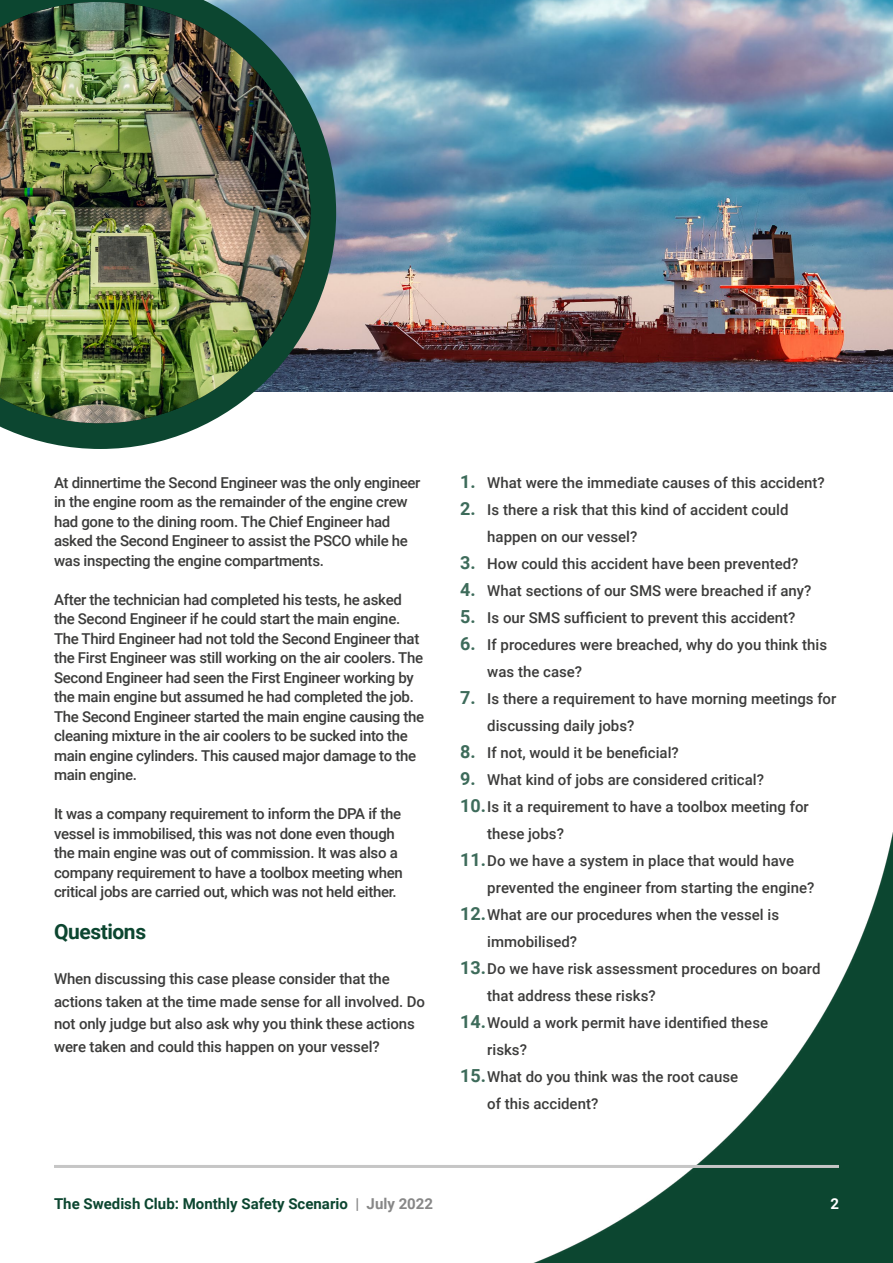
<style>
.page{position:relative;width:893px;height:1263px;background:#fff}
.page>*{position:absolute;margin:0;border:0;box-sizing:border-box;transform-origin:0 0}
.t1{font:700 21px "Roboto";letter-spacing:-.02em;color:#0c4630}
.t2{font:500 15px/19.5px "Roboto";letter-spacing:-.015em;color:#3c3c3b}
.t3{font:700 15px "Roboto";color:#0c4630}
.t4{font:700 15px "Roboto";color:#fff}
.s1{font-weight:700;font-size:18px;color:#3d6b5a}
.s2{color:#878787}
</style>
<div class="page">
<img style="left:336px;top:0;width:557px;height:392px">
<svg style="left:0;top:0;width:336px;height:449px"></svg>
<img style="left:0;top:2px;width:310px;height:421px">
<img style="left:533px;top:832px;width:360px;height:431px">
<hr style="left:54px;top:1165px;width:785px;height:3px;background:#c6c6c6">
<p class="t2" style="left:54px;top:472px;width:368px">At dinnertime the Second Engineer was the only engineer in the engine room as the remainder of the engine crew had gone to the dining room. The Chief Engineer had asked the Second Engineer to assist the PSCO while he was inspecting the engine compartments.</p>
<p class="t2" style="left:54px;top:589px;width:372px">After the technician had completed his tests, he asked the Second Engineer if he could start the main engine.<br>The Third Engineer had not told the Second Engineer that the First Engineer was still working on the air coolers. The Second Engineer had seen the First Engineer working by the main engine but assumed he had completed the job.<br>The Second Engineer started the main engine causing the cleaning mixture in the air coolers to be sucked into the main engine cylinders. This caused major damage to the main engine.</p>
<p class="t2" style="left:54px;top:804px;width:350px">It was a company requirement to inform the DPA if the vessel is immobilised, this was not done even though the main engine was out of commission. It was also a company requirement to have a toolbox meeting when critical jobs are carried out, which was not held either.</p>
<h1 class="t1" style="left:54px;top:917px;width:94px">Questions</h1>
<p class="t2" style="left:54px;top:967px;width:372px;line-height:22.5px">When discussing this case please consider that the actions taken at the time made sense for all involved. Do not only judge but also ask why you think these actions were taken and could this happen on your vessel?</p>
<p class="t2" style="left:460px;top:472px;width:366px"><span class="s1">1.</span> What were the immediate causes of this accident?</p>
<p class="t2" style="left:487px;top:495px;width:303px;line-height:27px;text-indent:-27px"><span class="s1">2.</span> Is there a risk that this kind of accident could happen on our vessel?</p>
<p class="t2" style="left:460px;top:553px;width:340px"><span class="s1">3.</span> How could this accident have been prevented?</p>
<p class="t2" style="left:460px;top:580px;width:353px"><span class="s1">4.</span> What sections of our SMS were breached if any?</p>
<p class="t2" style="left:460px;top:607px;width:337px"><span class="s1">5.</span> Is our SMS sufficient to prevent this accident?</p>
<p class="t2" style="left:487px;top:630px;width:341px;line-height:27px;text-indent:-27px"><span class="s1">6.</span> If procedures were breached, why do you think this was the case?</p>
<p class="t2" style="left:487px;top:684px;width:351px;line-height:27px;text-indent:-27px"><span class="s1">7.</span> Is there a requirement to have morning meetings for discussing daily jobs?</p>
<p class="t2" style="left:460px;top:742px;width:220px"><span class="s1">8.</span> If not, would it be beneficial?</p>
<p class="t2" style="left:460px;top:769px;width:305px"><span class="s1">9.</span> What kind of jobs are considered critical?</p>
<p class="t2" style="left:460px;top:796px;width:350px"><span class="s1">10.</span>Is it a requirement to have a toolbox meeting for</p>
<p class="t2" style="left:487px;top:823px;width:78px">these jobs?</p>
<p class="t2" style="left:460px;top:850px;width:335px"><span class="s1">11.</span>Do we have a system in place that would have</p>
<p class="t2" style="left:487px;top:877px;width:329px">prevented the engineer from starting the engine?</p>
<p class="t2" style="left:460px;top:904px;width:320px"><span class="s1">12.</span>What are our procedures when the vessel is</p>
<p class="t2" style="left:487px;top:931px;width:91px">immobilised?</p>
<p class="t2" style="left:460px;top:958px;width:362px"><span class="s1">13.</span>Do we have risk assessment procedures on board</p>
<p class="t2" style="left:487px;top:985px;width:170px">that address these risks?</p>
<p class="t2" style="left:460px;top:1012px;width:309px"><span class="s1">14.</span>Would a work permit have identified these</p>
<p class="t2" style="left:487px;top:1039px;width:41px">risks?</p>
<p class="t2" style="left:460px;top:1066px;width:279px"><span class="s1">15.</span>What do you think was the root cause</p>
<p class="t2" style="left:487px;top:1093px;width:112px">of this accident?</p>
<p class="t3" style="left:54px;top:1193px;width:381px">The Swedish Club: Monthly Safety Scenario <span class="s2">| July 2022</span></p>
<p class="t4" style="left:830px;top:1193px;width:10px">2</p>
</div>
